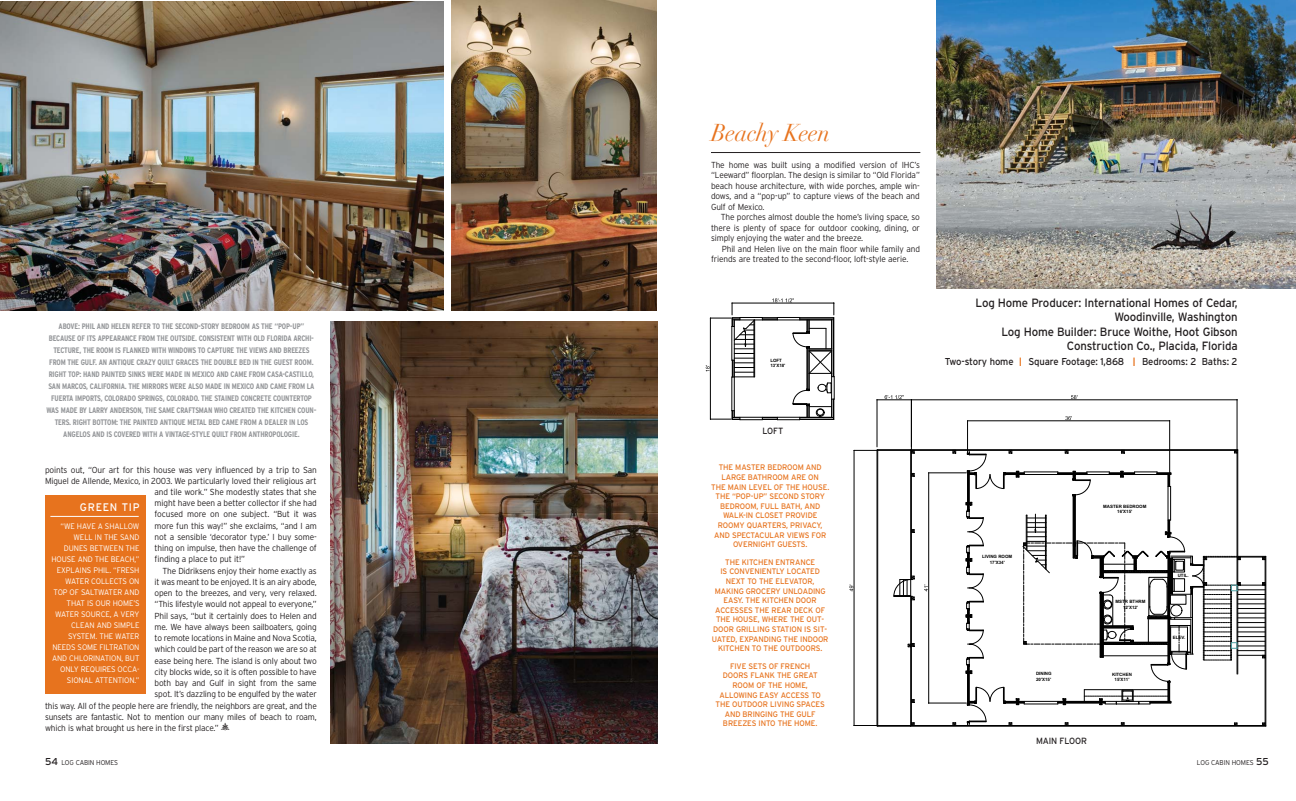
<style>
.page{position:relative;width:1296px;height:801px;background:#fff}
.page>*{position:absolute;margin:0;border:0;box-sizing:border-box;transform-origin:0 0}
.t1{font:italic 24px "Didot LH";letter-spacing:-.01em;color:#e7731e;scale:.95 1}
.t2{font:12px/14.4px "Interstate";letter-spacing:-.015em;color:#231f20;text-align:right;scale:.95 1}
.t3{font:11px "Interstate";color:#fff;scale:.95 1}
.t4{font:10px "Interstate";letter-spacing:-.015em;color:#231f20;scale:.95 1}
.t5{font:9px "Interstate";color:#231f20;scale:.95 1}
.t6{font:300 8.8px/10.5px "Interstate";letter-spacing:-.02em;color:#231f20;text-align:justify;scale:.95 1}
.t7{font:700 condensed 8px/12px "Interstate";letter-spacing:-.02em;color:#939598;text-align:center}
.t8{font:8px/9.6px "Interstate";letter-spacing:-.015em;color:#e7731e;text-align:center;scale:.95 1}
.t9{font:300 8px/11px "Interstate";letter-spacing:-.015em;color:#fff;text-align:right;scale:.95 1}
.t10{font:300 7px "Interstate";color:#231f20;scale:.95 1}
.t11{font:700 4.5px/5.1px "Arial";color:#000;text-align:center}
.s1{font-family:"lpflowers 2";font-weight:400;font-size:9px}
.s2{font-weight:400;font-size:10px}
.s3{font-size:12px;color:#e7731e}
</style>
<div class="page">
<hr style="left:711px;top:152px;width:209px;height:1px;background:#231f20">
<svg style="left:849px;top:395px;width:418px;height:332px"></svg>
<svg style="left:911px;top:529px;width:3px;height:4px"></svg>
<svg style="left:894px;top:576px;width:20px;height:24px"></svg>
<svg style="left:908px;top:643px;width:6px;height:4px"></svg>
<svg style="left:911px;top:699px;width:3px;height:4px"></svg>
<svg style="left:911px;top:722px;width:3px;height:4px"></svg>
<svg style="left:953px;top:722px;width:3px;height:4px"></svg>
<svg style="left:966px;top:416px;width:300px;height:310px"></svg>
<hr style="left:929px;top:473px;width:1px;height:230px;background:#000">
<hr style="left:929px;top:473px;width:37px;height:1px;background:#000">
<hr style="left:929px;top:703px;width:37px;height:1px;background:#000">
<svg style="left:924px;top:585px;width:4px;height:6px"></svg>
<hr style="left:854px;top:450px;width:1px;height:276px;background:#000">
<svg style="left:855px;top:450px;width:23px;height:1px"></svg>
<svg style="left:854px;top:725px;width:24px;height:2px"></svg>
<svg style="left:849px;top:585px;width:4px;height:6px"></svg>
<hr style="left:911px;top:400px;width:326px;height:1px;background:#000">
<hr style="left:911px;top:400px;width:1px;height:50px;background:#000">
<hr style="left:1237px;top:400px;width:1px;height:50px;background:#000">
<svg style="left:1071px;top:395px;width:6px;height:4px"></svg>
<hr style="left:877px;top:400px;width:34px;height:1px;background:#000">
<hr style="left:877px;top:400px;width:1px;height:47px;background:#000">
<svg style="left:885px;top:395px;width:19px;height:4px"></svg>
<img style="left:331px;top:322px;width:327px;height:421px">
<img style="left:0;top:2px;width:444px;height:308px">
<img style="left:452px;top:0;width:205px;height:310px">
<img style="left:937px;top:0;width:359px;height:289px">
<svg style="left:705px;top:298px;width:147px;height:138px"></svg>
<div style="left:45px;top:495px;width:101px;height:199px;background:#e7731e"></div>
<hr style="left:50px;top:516px;width:89px;height:1px;background:#fff">
<p class="t7" style="left:47px;top:321px;width:272px">ABOVE: PHIL AND HELEN REFER TO THE SECOND-STORY BEDROOM AS THE “POP-UP” BECAUSE OF ITS APPEARANCE FROM THE OUTSIDE. CONSISTENT WITH OLD FLORIDA ARCHI-TECTURE, THE ROOM IS FLANKED WITH WINDOWS TO CAPTURE THE VIEWS AND BREEZES FROM THE GULF. AN ANTIQUE CRAZY QUILT GRACES THE DOUBLE BED IN THE GUEST ROOM.<br>RIGHT TOP: HAND PAINTED SINKS WERE MADE IN MEXICO AND CAME FROM CASA-CASTILLO, SAN MARCOS, CALIFORNIA. THE MIRRORS WERE ALSO MADE IN MEXICO AND CAME FROM LA FUERTA IMPORTS, COLORADO SPRINGS, COLORADO. THE STAINED CONCRETE COUNTERTOP WAS MADE BY LARRY ANDERSON, THE SAME CRAFTSMAN WHO CREATED THE KITCHEN COUN-TERS. RIGHT BOTTOM: THE PAINTED ANTIQUE METAL BED CAME FROM A DEALER IN LOS ANGELOS AND IS COVERED WITH A VINTAGE-STYLE QUILT FROM ANTHROPOLOGIE.</p>
<p class="t6" style="left:45px;top:464px;width:288px">points out, “Our art for this house was very influenced by a trip to San</p>
<p class="t6" style="left:45px;top:475px;width:288px">Miguel de Allende, Mexico, in 2003. We particularly loved their religious art</p>
<p class="t6" style="left:155px;top:487px;width:172px">and tile work.” She modestly states that she</p>
<p class="t6" style="left:155px;top:498px;width:172px">might have been a better collector if she had</p>
<p class="t6" style="left:155px;top:509px;width:172px">focused more on one subject. “But it was</p>
<p class="t6" style="left:155px;top:520px;width:172px">more fun this way!” she exclaims, “and I am</p>
<p class="t6" style="left:155px;top:532px;width:172px">not a sensible ‘decorator type.’ I buy some-</p>
<p class="t6" style="left:155px;top:543px;width:172px">thing on impulse, then have the challenge of</p>
<p class="t6" style="left:155px;top:554px;width:97px">finding a place to put it!”</p>
<p class="t6" style="left:163px;top:565px;width:164px">The Didriksens enjoy their home exactly as</p>
<p class="t6" style="left:155px;top:577px;width:172px">it was meant to be enjoyed. It is an airy abode,</p>
<p class="t6" style="left:155px;top:588px;width:172px">open to the breezes, and very, very relaxed.</p>
<p class="t6" style="left:155px;top:599px;width:172px">“This lifestyle would not appeal to everyone,”</p>
<p class="t6" style="left:155px;top:610px;width:172px">Phil says, “but it certainly does to Helen and</p>
<p class="t6" style="left:155px;top:622px;width:172px">me. We have always been sailboaters, going</p>
<p class="t6" style="left:155px;top:633px;width:172px">to remote locations in Maine and Nova Scotia,</p>
<p class="t6" style="left:155px;top:644px;width:172px">which could be part of the reason we are so at</p>
<p class="t6" style="left:155px;top:655px;width:172px">ease being here. The island is only about two</p>
<p class="t6" style="left:155px;top:667px;width:172px">city blocks wide, so it is often possible to have</p>
<p class="t6" style="left:155px;top:678px;width:172px">both bay and Gulf in sight from the same</p>
<p class="t6" style="left:155px;top:689px;width:172px">spot. It’s dazzling to be engulfed by the water</p>
<p class="t6" style="left:45px;top:700px;width:288px">this way. All of the people here are friendly, the neighbors are great, and the</p>
<p class="t6" style="left:45px;top:712px;width:288px">sunsets are fantastic. Not to mention our many miles of beach to roam,</p>
<p class="t6" style="left:45px;top:723px;width:196px">which is what brought us here in the first place.” <span class="s1">I</span></p>
<p class="t3" style="left:80px;top:501px;width:64px">GREEN TIP</p>
<p class="t9" style="left:51px;top:521px;width:94px">“WE HAVE A SHALLOW<br>WELL IN THE SAND<br>DUNES BETWEEN THE<br>HOUSE AND THE BEACH,”<br>EXPLAINS PHIL. “FRESH<br>WATER COLLECTS ON<br>TOP OF SALTWATER AND<br>THAT IS OUR HOME’S<br>WATER SOURCE, A VERY<br>CLEAN AND SIMPLE<br>SYSTEM. THE WATER<br>NEEDS SOME FILTRATION<br>AND CHLORINATION, BUT<br>ONLY REQUIRES OCCA-<br>SIONAL ATTENTION.”</p>
<p class="t10" style="left:45px;top:759px;width:79px"><span class="s2">54</span> LOG CABIN HOMES</p>
<h1 class="t1" style="left:711px;top:119px;width:127px">Beachy Keen</h1>
<p class="t6" style="left:711px;top:160px;width:222px">The home was built using a modified version of IHC’s “Leeward” floorplan. The design is similar to “Old Florida” beach house architecture, with wide porches, ample win&shy;dows, and a “pop-up” to capture views of the beach and Gulf of Mexico.</p>
<p class="t6" style="left:711px;top:212px;width:222px;text-indent:10px">The porches almost double the home’s living space, so there is plenty of space for outdoor cooking, dining, or simply enjoying the water and the breeze.</p>
<p class="t6" style="left:711px;top:244px;width:222px;text-indent:11px">Phil and Helen live on the main floor while family and friends are treated to the second-floor, loft-style aerie.</p>
<p class="t11" style="left:770px;top:358px;width:17px;text-align:left">LOFT<br>13'X18'</p>
<p class="t5" style="left:762px;top:426px;width:23px">LOFT</p>
<p class="t8" style="left:711px;top:463px;width:126px">THE MASTER BEDROOM AND<br>LARGE BATHROOM ARE ON<br>THE MAIN LEVEL OF THE HOUSE.<br>THE “POP-UP” SECOND STORY<br>BEDROOM, FULL BATH, AND<br>WALK-IN CLOSET PROVIDE<br>ROOMY QUARTERS, PRIVACY,<br>AND SPECTACULAR VIEWS FOR<br>OVERNIGHT GUESTS.</p>
<p class="t8" style="left:712px;top:557px;width:124px">THE KITCHEN ENTRANCE<br>IS CONVENIENTLY LOCATED<br>NEXT TO THE ELEVATOR,<br>MAKING GROCERY UNLOADING<br>EASY. THE KITCHEN DOOR<br>ACCESSES THE REAR DECK OF<br>THE HOUSE, WHERE THE OUT-<br>DOOR GRILLING STATION IS SIT-<br>UATED, EXPANDING THE INDOOR<br>KITCHEN TO THE OUTDOORS.</p>
<p class="t8" style="left:716px;top:661px;width:116px">FIVE SETS OF FRENCH<br>DOORS FLANK THE GREAT<br>ROOM OF THE HOME,<br>ALLOWING EASY ACCESS TO<br>THE OUTDOOR LIVING SPACES<br>AND BRINGING THE GULF<br>BREEZES INTO THE HOME.</p>
<h2 class="t2" style="left:976px;top:295px;width:278px">Log Home Producer: International Homes of Cedar, Woodinville, Washington<br>Log Home Builder: Bruce Woithe, Hoot Gibson Construction Co., Placida, Florida</h2>
<p class="t4" style="left:945px;top:355px;width:310px">Two-story home <span class="s3">I</span> Square Footage: 1,868 <span class="s3">I</span> Bedrooms: 2 Baths: 2</p>
<p class="t11" style="left:982px;top:554px;width:31px">LIVING ROOM<br>17'X34'</p>
<p class="t11" style="left:1103px;top:504px;width:45px">MASTER BEDROOM<br>16'X15'</p>
<p class="t11" style="left:1116px;top:599px;width:31px">MSTR BTHRM<br>12'X12'</p>
<p class="t11" style="left:1036px;top:671px;width:17px;text-align:left">DINING<br>20'X15'</p>
<p class="t11" style="left:1112px;top:671px;width:21px">KITCHEN<br>15'X11'</p>
<p class="t5" style="left:1036px;top:736px;width:55px">MAIN FLOOR</p>
<p class="t11" style="left:1178px;top:572px;width:13px">UTIL.</p>
<p class="t11" style="left:1173px;top:634px;width:14px">ELEV.</p>
<p class="t10" style="left:1197px;top:758px;width:77px">LOG CABIN HOMES <span class="s2">55</span></p>
</div>
